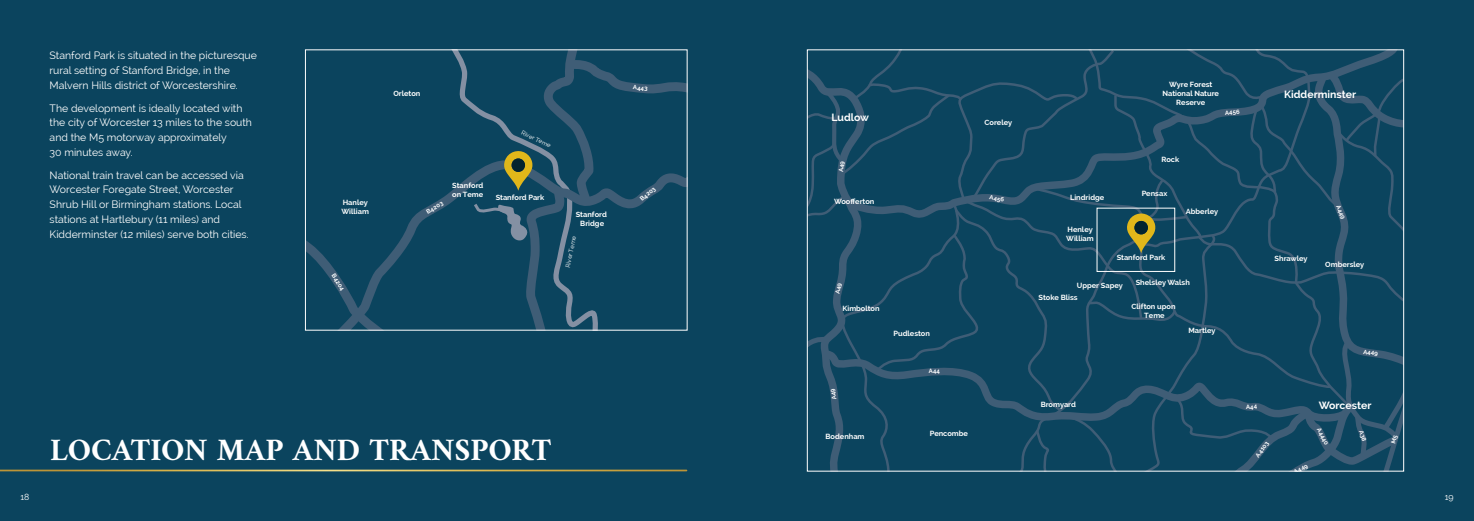
<style>
.page{position:relative;width:1474px;height:521px;background:#fff}
.page>*{position:absolute;margin:0;border:0;box-sizing:border-box;transform-origin:0 0}
.t1{font:700 31.5px "Amiri";color:#fff}
.t2{font:10.5px/14.9px "Raleway";color:#fff}
.t3{font:700 10.5px "Raleway";color:#fff}
.t4{font:8.75px "Raleway";color:#fff}
.t5{font:700 7.44px/8.9px "Raleway";color:#fff}
.t6{font:700 6.12px "Raleway";color:#fff}
.t7{font:6.12px "Raleway";color:#fff}
</style>
<div class="page">
<div style="left:0;top:0;width:1473px;height:521px;background:#0b445e"></div>
<svg style="left:453px;top:52px;width:18px;height:57px"></svg>
<svg style="left:307px;top:241px;width:10px;height:21px"></svg>
<svg style="left:317px;top:175px;width:154px;height:153px"></svg>
<svg style="left:471px;top:52px;width:214px;height:276px"></svg>
<hr style="left:0;top:470px;width:686px;height:1px;background:#fff">
<svg style="left:807px;top:50px;width:596px;height:421px"></svg>
<p class="t2" style="left:50px;top:48px;width:209px">Stanford Park is situated in the picturesque rural setting of Stanford Bridge, in the<br>Malvern Hills district of Worcestershire.</p>
<p class="t2" style="left:50px;top:100px;width:204px">The development is ideally located with the city of Worcester 13 miles to the south and the M5 motorway approximately<br>30 minutes away.</p>
<p class="t2" style="left:50px;top:167px;width:201px">National train travel can be accessed via Worcester Foregate Street, Worcester Shrub Hill or Birmingham stations. Local stations at Hartlebury (11 miles) and Kidderminster (12 miles) serve both cities.</p>
<p class="t5" style="left:341px;top:198px;width:29px">Hanley<br>William</p>
<p class="t6" style="left:336px;top:272px;width:20px;rotate:58deg">B4204</p>
<p class="t5" style="left:393px;top:89px;width:28px">Orleton</p>
<p class="t7" style="left:523px;top:129px;width:34px;rotate:26deg">River Teme</p>
<p class="t6" style="left:425px;top:209px;width:20px;rotate:-29deg">B4203</p>
<p class="t5" style="left:452px;top:181px;width:33px">Stanford on Teme</p>
<p class="t5" style="left:495px;top:193px;width:50px">Stanford Park</p>
<p class="t5" style="left:576px;top:210px;width:33px;text-align:center">Stanford<br>Bridge</p>
<p class="t7" style="left:564px;top:267px;width:34px;rotate:-79deg">River Teme</p>
<p class="t6" style="left:633px;top:84px;width:16px;rotate:5deg">A443</p>
<p class="t6" style="left:638px;top:197px;width:20px;rotate:-40deg">B4203</p>
<h1 class="t1" style="left:50px;top:430px;width:503px">LOCATION MAP AND TRANSPORT</h1>
<p class="t5" style="left:1162px;top:80px;width:58px;text-align:center">Wyre Forest<br>National Nature<br>Reserve</p>
<p class="t3" style="left:1284px;top:88px;width:74px">Kidderminster</p>
<p class="t3" style="left:831px;top:111px;width:39px">Ludlow</p>
<p class="t5" style="left:984px;top:118px;width:29px">Coreley</p>
<p class="t6" style="left:1224px;top:109px;width:16px;rotate:-3deg">A456</p>
<p class="t5" style="left:834px;top:197px;width:42px">Woofferton</p>
<p class="t6" style="left:990px;top:194px;width:16px;rotate:9deg">A456</p>
<p class="t5" style="left:1070px;top:193px;width:36px">Lindridge</p>
<p class="t5" style="left:1161px;top:154px;width:19px">Rock</p>
<p class="t5" style="left:1141px;top:189px;width:27px">Pensax</p>
<p class="t5" style="left:1185px;top:207px;width:34px">Abberley</p>
<p class="t6" style="left:1341px;top:204px;width:16px;rotate:67deg">A449</p>
<p class="t5" style="left:1066px;top:225px;width:29px">Henley<br>William</p>
<p class="t5" style="left:1116px;top:253px;width:50px">Stanford Park</p>
<p class="t5" style="left:1274px;top:254px;width:34px">Shrawley</p>
<p class="t5" style="left:1325px;top:260px;width:40px">Ombersley</p>
<p class="t5" style="left:1076px;top:281px;width:47px">Upper Sapey</p>
<p class="t5" style="left:1135px;top:278px;width:56px">Shelsley Walsh</p>
<p class="t5" style="left:1038px;top:293px;width:40px">Stoke Bliss</p>
<p class="t5" style="left:842px;top:304px;width:38px">Kimbolton</p>
<p class="t5" style="left:1131px;top:302px;width:45px;text-align:center">Clifton upon<br>Teme</p>
<p class="t5" style="left:893px;top:329px;width:38px">Pudleston</p>
<p class="t5" style="left:1188px;top:326px;width:29px">Martley</p>
<p class="t6" style="left:1363px;top:348px;width:16px;rotate:6deg">A449</p>
<p class="t5" style="left:1040px;top:400px;width:37px">Bromyard</p>
<p class="t3" style="left:1318px;top:399px;width:54px">Worcester</p>
<p class="t5" style="left:825px;top:432px;width:40px">Bodenham</p>
<p class="t5" style="left:929px;top:429px;width:40px">Pencombe</p>
<p class="t6" style="left:1253px;top:454px;width:19px;rotate:-53deg">A4103</p>
<p class="t6" style="left:1321px;top:427px;width:20px;rotate:63deg">A4440</p>
<p class="t6" style="left:1292px;top:468px;width:16px;rotate:-27deg">A449</p>
<p class="t4" style="left:20px;top:492px;width:10px">18</p>
<p class="t4" style="left:1444px;top:492px;width:10px">19</p>
</div>
